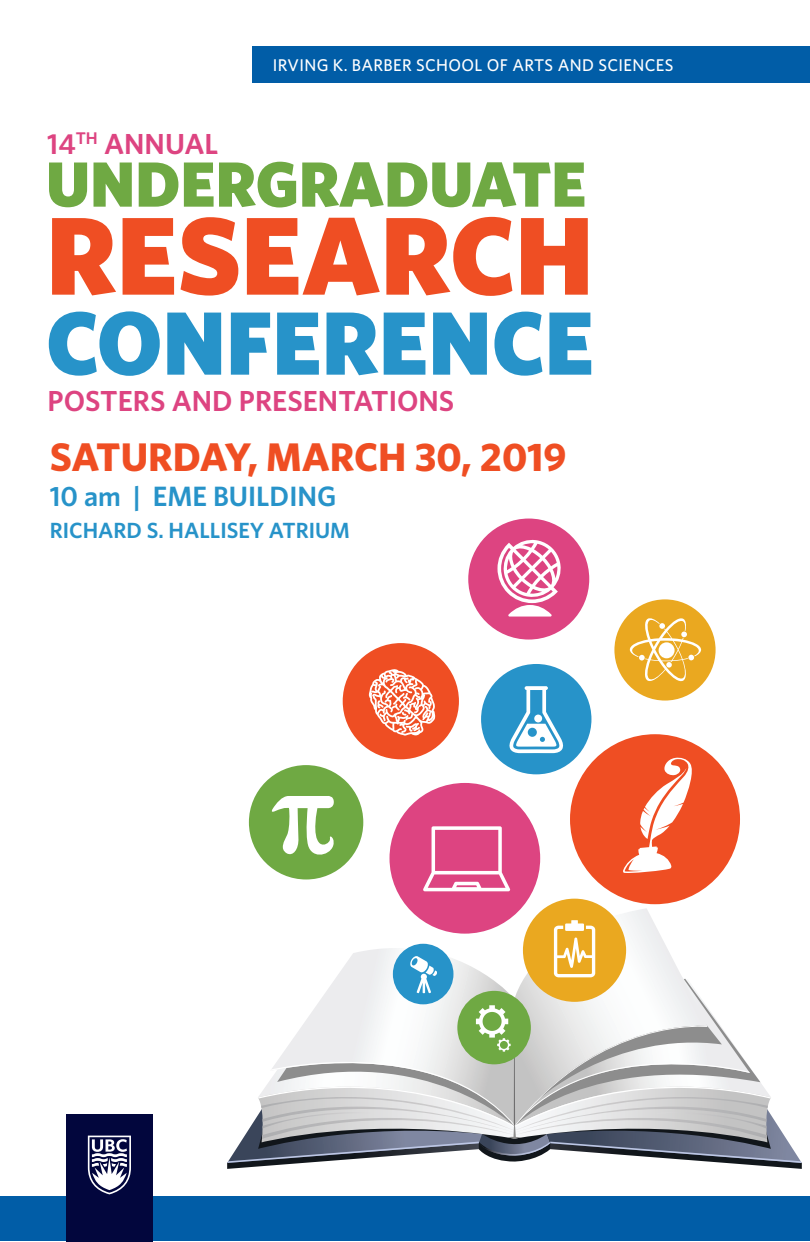
<style>
.page{position:relative;width:810px;height:1242px;background:#fff}
.page>*{position:absolute;margin:0;border:0;box-sizing:border-box;transform-origin:0 0}
.t1{font:900 111px "Whitney";color:#ef4e23}
.t2{font:900 90px "Whitney";color:#2793c9}
.t3{font:900 64px "Whitney";color:#6fa943}
.t4{font:700 40px "Whitney";color:#ef4e23}
.t5{font:600 29px "Whitney";color:#dd4481}
.t6{font:600 28px "Whitney";color:#2793c9}
.t7{font:600 22px "Whitney";color:#2793c9}
.t8{font:500 17px "Whitney";letter-spacing:.02em;color:#fff}
</style>
<div class="page">
<div style="left:252px;top:46px;width:558px;height:37px;background:#015da7"></div>
<svg style="left:727px;top:1163px;width:75px;height:6px"></svg>
<svg style="left:227px;top:1163px;width:75px;height:6px"></svg>
<svg style="left:514px;top:908px;width:138px;height:12px"></svg>
<div style="left:481px;top:664px;width:110px;height:110px;background:#2793c9;border-radius:50%"></div>
<svg style="left:509px;top:686px;width:54px;height:67px"></svg>
<div style="left:534px;top:715px;width:8px;height:7px;background:#fff;border-radius:50%"></div>
<div style="left:614px;top:599px;width:102px;height:102px;background:#eaa820;border-radius:50%"></div>
<svg style="left:630px;top:618px;width:71px;height:64px"></svg>
<div style="left:570px;top:734px;width:170px;height:170px;background:#ef4e23;border-radius:50%"></div>
<div style="left:468px;top:519px;width:121px;height:121px;background:#dd4481;border-radius:50%"></div>
<svg style="left:497px;top:539px;width:64px;height:78px"></svg>
<div style="left:523px;top:899px;width:103px;height:103px;background:#eaa820;border-radius:50%"></div>
<div style="left:390px;top:783px;width:150px;height:151px;background:#dd4481;border-radius:50%"></div>
<svg style="left:227px;top:920px;width:575px;height:243px"></svg>
<div style="left:343px;top:643px;width:116px;height:116px;background:#ef4e23;border-radius:50%"></div>
<svg style="left:369px;top:669px;width:66px;height:67px"></svg>
<svg style="left:623px;top:757px;width:69px;height:116px"></svg>
<svg style="left:423px;top:826px;width:87px;height:65px"></svg>
<div style="left:249px;top:765px;width:114px;height:114px;background:#6fa943;border-radius:50%"></div>
<svg style="left:271px;top:796px;width:63px;height:59px"></svg>
<div style="left:0;top:1196px;width:810px;height:45px;background:#015da7"></div>
<div style="left:66px;top:1114px;width:87px;height:127px;background:#02063d"></div>
<svg style="left:87px;top:1136px;width:44px;height:58px"></svg>
<h3 class="t5" style="left:47px;top:124px;width:173px">14<sup>TH</sup> ANNUAL</h3>
<p class="t8" style="left:273px;top:54px;width:402px">IRVING K. BARBER SCHOOL OF ARTS AND SCIENCES</p>
<h3 class="t3" style="left:46px;top:141px;width:542px">UNDERGRADUATE</h3>
<h1 class="t1" style="left:46px;top:181px;width:549px">RESEARCH</h1>
<h2 class="t2" style="left:46px;top:283px;width:549px">CONFERENCE</h2>
<h3 class="t5" style="left:48px;top:382px;width:408px">POSTERS AND PRESENTATIONS</h3>
<h3 class="t4" style="left:50px;top:430px;width:518px">SATURDAY, MARCH 30, 2019</h3>
<h3 class="t6" style="left:50px;top:477px;width:288px">10 am | EME BUILDING</h3>
<p class="t7" style="left:50px;top:515px;width:302px">RICHARD S. HALLISEY ATRIUM</p>
</div>
